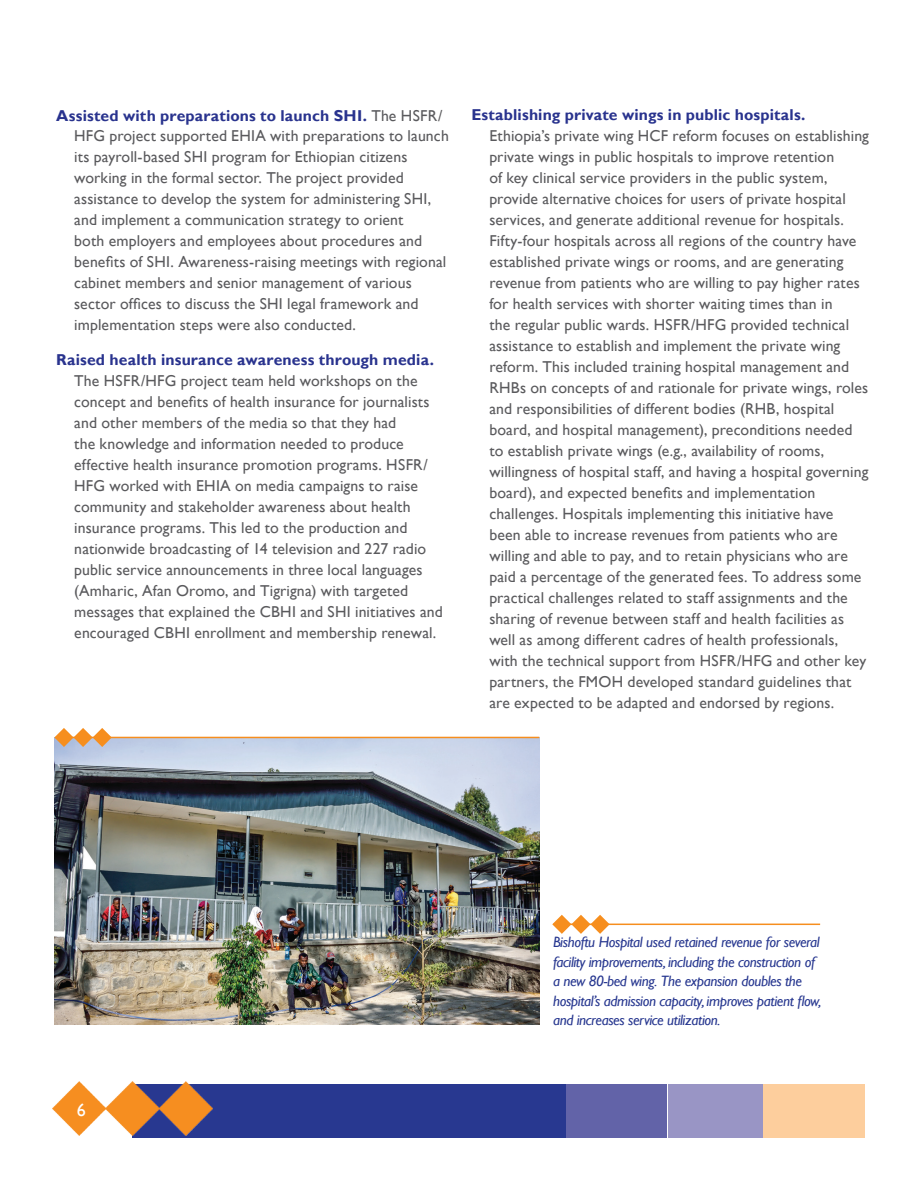
<style>
.page{position:relative;width:918px;height:1188px;background:#fff}
.page>*{position:absolute;margin:0;border:0;box-sizing:border-box;transform-origin:0 0}
.t1{font:18px "Gill Sans";color:#fff}
.t2{font:15.75px/21px "Gill Sans";letter-spacing:.005em;color:#5a5a5d}
.t3{font:700 15.75px "Gill Sans";letter-spacing:.01em;color:#29338e}
.t4{font:italic 15px/19.5px "Gill Sans";letter-spacing:-.025em;color:#283890}
.s1{font-weight:700;color:#29338e}
</style>
<div class="page">
<div style="left:132px;top:1084px;width:435px;height:54px;background:#283890"></div>
<div style="left:567px;top:1084px;width:100px;height:54px;background:#6263a8"></div>
<div style="left:668px;top:1084px;width:95px;height:54px;background:#9995c5"></div>
<div style="left:763px;top:1084px;width:102px;height:54px;background:#fdce9d"></div>
<img style="left:53px;top:1081px;width:159px;height:54px">
<img style="left:54px;top:738px;width:486px;height:287px">
<hr style="left:553px;top:924px;width:267px;height:1px;background:#f68e1e">
<svg style="left:552px;top:915px;width:58px;height:19px"></svg>
<hr style="left:56px;top:737px;width:483px;height:1px;background:#f68e1e">
<svg style="left:54px;top:728px;width:58px;height:19px"></svg>
<p class="t2" style="left:74px;top:105px;width:376px;text-indent:-18px"><span class="s1">Assisted with preparations to launch SHI.</span> The HSFR/ HFG project supported EHIA with preparations to launch its payroll-based SHI program for Ethiopian citizens working in the formal sector. The project provided assistance to develop the system for administering SHI, and implement a communication strategy to orient<br>both employers and employees about procedures and benefits of SHI. Awareness-raising meetings with regional cabinet members and senior management of various sector offices to discuss the SHI legal framework and implementation steps were also conducted.</p>
<p class="t3" style="left:56px;top:350px;width:379px">Raised health insurance awareness through media.</p>
<p class="t2" style="left:74px;top:370px;width:370px">The HSFR/HFG project team held workshops on the concept and benefits of health insurance for journalists and other members of the media so that they had<br>the knowledge and information needed to produce effective health insurance promotion programs. HSFR/ HFG worked with EHIA on media campaigns to raise community and stakeholder awareness about health insurance programs. This led to the production and nationwide broadcasting of 14 television and 227 radio public service announcements in three local languages (Amharic, Afan Oromo, and Tigrigna) with targeted messages that explained the CBHI and SHI initiatives and encouraged CBHI enrollment and membership renewal.</p>
<p class="t3" style="left:471px;top:105px;width:336px">Establishing private wings in public hospitals.</p>
<p class="t2" style="left:489px;top:125px;width:381px">Ethiopia’s private wing HCF reform focuses on establishing private wings in public hospitals to improve retention<br>of key clinical service providers in the public system, provide alternative choices for users of private hospital services, and generate additional revenue for hospitals.<br>Fifty-four hospitals across all regions of the country have established private wings or rooms, and are generating revenue from patients who are willing to pay higher rates for health services with shorter waiting times than in<br>the regular public wards. HSFR/HFG provided technical assistance to establish and implement the private wing reform. This included training hospital management and RHBs on concepts of and rationale for private wings, roles and responsibilities of different bodies (RHB, hospital board, and hospital management), preconditions needed to establish private wings (e.g., availability of rooms, willingness of hospital staff, and having a hospital governing board), and expected benefits and implementation challenges. Hospitals implementing this initiative have<br>been able to increase revenues from patients who are willing and able to pay, and to retain physicians who are paid a percentage of the generated fees. To address some practical challenges related to staff assignments and the sharing of revenue between staff and health facilities as well as among different cadres of health professionals, with the technical support from HSFR/HFG and other key partners, the FMOH developed standard guidelines that are expected to be adapted and endorsed by regions.</p>
<p class="t1" style="left:77px;top:1099px;width:10px">6</p>
<p class="t4" style="left:553px;top:933px;width:270px">Bishoftu Hospital used retained revenue for several facility improvements, including the construction of a new 80-bed wing. The expansion doubles the hospital’s admission capacity, improves patient flow, and increases service utilization.</p>
</div>
